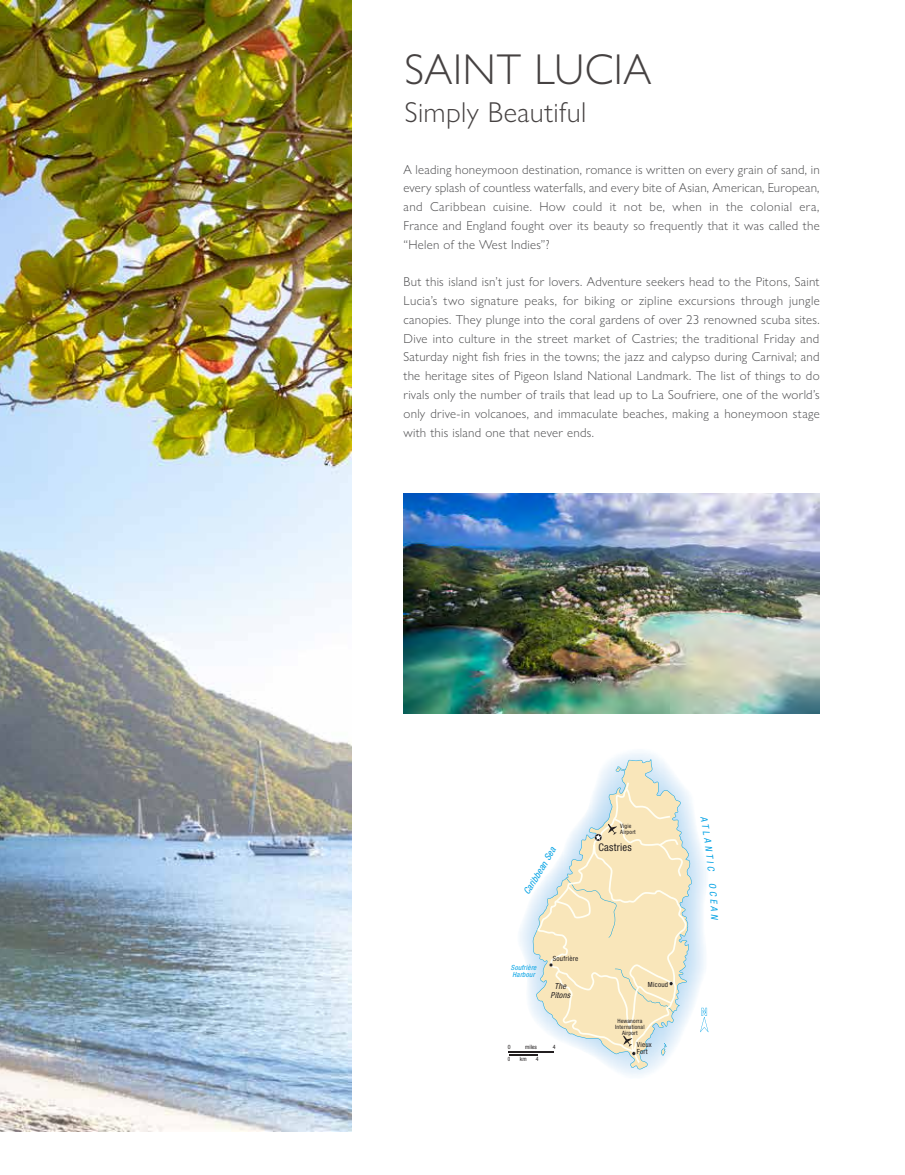
<style>
.page{position:relative;width:905px;height:1175px;background:#fff}
.page>*{position:absolute;margin:0;border:0;box-sizing:border-box;transform-origin:0 0}
.t1{font:300 43.35px "Gill Sans Nova";letter-spacing:.015em;color:#464242}
.t2{font:300 28.95px "Gill Sans Nova";letter-spacing:.01em;color:#464242}
.t3{font:300 13.05px/18.8px "Gill Sans Nova";letter-spacing:.02em;color:#4d4d4f;text-align:justify}
.t4{font:condensed 10.65px "Helvetica Neue";letter-spacing:.02em;color:#231f20}
.t5{font:italic condensed 9.45px "Helvetica Neue";color:#00a1e4}
.t6{font:italic condensed 8.25px/8.2px "Helvetica Neue";letter-spacing:.03em;color:#231f20;text-align:center}
.t7{font:condensed 7.05px/7.1px "Helvetica Neue";letter-spacing:.035em;color:#231f20}
.t8{font:italic condensed 7.05px/7.1px "Helvetica Neue";letter-spacing:.035em;color:#00a1e4}
.t9{font:condensed 5.85px/5.8px "Helvetica Neue";letter-spacing:.035em;color:#231f20;text-align:center}
.t10{font:condensed 5.85px "Helvetica Neue";letter-spacing:.035em;color:#231f20;scale:.88 1}
</style>
<div class="page">
<img style="left:0;top:0;width:351px;height:1131px">
<img style="left:403px;top:493px;width:416px;height:221px">
<svg style="left:596px;top:759px;width:95px;height:310px"></svg>
<svg style="left:700px;top:1007px;width:8px;height:25px"></svg>
<hr style="left:508px;top:1051px;width:46px;height:2px;background:#231f20">
<hr style="left:508px;top:1054px;width:29px;height:2px;background:#231f20">
<svg style="left:700px;top:842px;width:8px;height:29px"></svg>
<svg style="left:523px;top:782px;width:163px;height:281px"></svg>
<h1 class="t1" style="left:405px;top:42px;width:248px">SAINT LUCIA</h1>
<h2 class="t2" style="left:405px;top:94px;width:183px">Simply Beautiful</h2>
<p class="t3" style="left:403px;top:160px;width:418px">A leading honeymoon destination, romance is written on every grain of sand, in every splash of countless waterfalls, and every bite of Asian, American, European, and Caribbean cuisine. How could it not be, when in the colonial era, France and England fought over its beauty so frequently that it was called the “Helen of the West Indies”?</p>
<p class="t3" style="left:403px;top:272px;width:418px">But this island isn’t just for lovers. Adventure seekers head to the Pitons, Saint Lucia’s two signature peaks, for biking or zipline excursions through jungle canopies. They plunge into the coral gardens of over 23 renowned scuba sites.<br>Dive into culture in the street market of Castries; the traditional Friday and Saturday night fish fries in the towns; the jazz and calypso during Carnival; and the heritage sites of Pigeon Island National Landmark. The list of things to do rivals only the number of trails that lead up to La Soufriere, one of the world’s only drive-in volcanoes, and immaculate beaches, making a honeymoon stage with this island one that never ends.</p>
<p class="t9" style="left:620px;top:823px;width:17px;text-align:left">Vigie<br>Airport</p>
<p class="t5" style="left:524px;top:886px;width:15px;rotate:-57deg">arib</p>
<p class="t4" style="left:598px;top:841px;width:35px">Castries</p>
<p class="t8" style="left:511px;top:963px;width:27px">Soufrière<br>Harbour</p>
<p class="t7" style="left:552px;top:955px;width:27px">Soufrière</p>
<p class="t6" style="left:550px;top:982px;width:21px">The<br>Pitons</p>
<p class="t9" style="left:507px;top:1043px;width:4px">0</p>
<p class="t9" style="left:525px;top:1043px;width:13px">miles</p>
<p class="t9" style="left:552px;top:1043px;width:4px">4</p>
<p class="t10" style="left:507px;top:1055px;width:4px">0</p>
<p class="t9" style="left:536px;top:1056px;width:4px">4</p>
<p class="t9" style="left:520px;top:1056px;width:8px">km</p>
<p class="t7" style="left:648px;top:981px;width:22px">Micoud</p>
<p class="t9" style="left:615px;top:1018px;width:31px">Hewanorra<br>International<br>Airport</p>
<p class="t7" style="left:637px;top:1041px;width:16px">Vieux<br>Fort</p>
</div>
